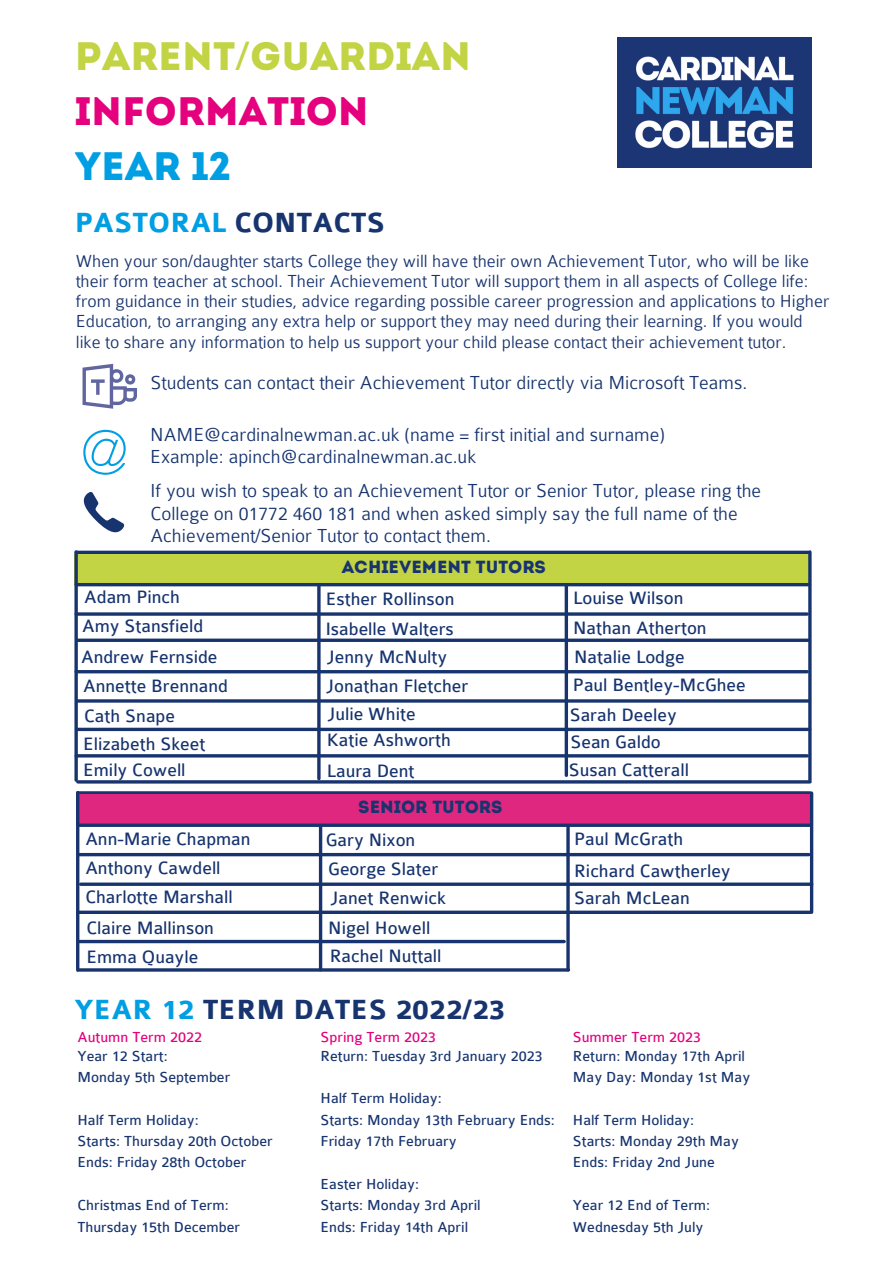
<style>
.page{position:relative;width:893px;height:1264px;background:#fff}
.page>*{position:absolute;margin:0;border:0;box-sizing:border-box;transform-origin:0 0}
.t1{font:39.6px/55.1px "Intro";color:#c2d344}
.t2{font:39.6px "Intro";color:#009ee3}
.t3{font:700 29.7px "Colaborate";color:#17346f}
.t4{font:700 29.7px "Colaborate";color:#009ee3}
.t5{font:300 20.1px/22.5px "Colaborate";color:#17346f}
.t6{font:19.2px/28.5px "Colaborate";color:#17346f}
.t7{font:300 18.6px/20.2px "Colaborate";color:#17346f}
.t8{font:17.55px "Intro";color:#17346f}
.t9{font:15.6px/21.3px "Colaborate";color:#17346f}
.t10{font:15.6px "Colaborate";color:#e5007d}
.s1{font-family:"Noto Sans"}
.s2{color:#e5007d}
.s3{color:#17346f}
.s4{color:#009ee3}
</style>
<div class="page">
<img style="left:617px;top:37px;width:194px;height:130px">
<svg style="left:82px;top:364px;width:55px;height:45px"></svg>
<svg style="left:83px;top:430px;width:43px;height:45px"></svg>
<svg style="left:83px;top:492px;width:41px;height:41px"></svg>
<svg style="left:76px;top:550px;width:732px;height:4px;background:#3d5587"></svg>
<hr style="left:76px;top:754px;width:731px;height:3px;background:#17346f">
<svg style="left:78px;top:727px;width:730px;height:4px;background:#405788"></svg>
<hr style="left:78px;top:699px;width:730px;height:3px;background:#17346f">
<hr style="left:76px;top:670px;width:731px;height:3px;background:#17346f">
<svg style="left:78px;top:638px;width:730px;height:4px;background:#3a5384"></svg>
<hr style="left:76px;top:612px;width:731px;height:3px;background:#17346f">
<hr style="left:317px;top:569px;width:3px;height:209px;background:#17346f">
<svg style="left:564px;top:586px;width:4px;height:189px"></svg>
<hr style="left:78px;top:780px;width:732px;height:3px;background:#17346f">
<div style="left:75px;top:554px;width:736px;height:30px;background:#c2d344"></div>
<hr style="left:76px;top:583px;width:733px;height:3px;background:#17346f">
<svg style="left:74px;top:552px;width:4px;height:228px"></svg>
<hr style="left:808px;top:552px;width:3px;height:228px;background:#17346f">
<hr style="left:79px;top:968px;width:489px;height:3px;background:#17346f">
<svg style="left:79px;top:939px;width:485px;height:4px;background:#495f8d"></svg>
<hr style="left:566px;top:810px;width:3px;height:159px;background:#17346f">
<svg style="left:79px;top:910px;width:731px;height:4px;background:#3a5284"></svg>
<hr style="left:81px;top:882px;width:730px;height:3px;background:#17346f">
<hr style="left:78px;top:853px;width:730px;height:3px;background:#17346f">
<hr style="left:319px;top:810px;width:3px;height:159px;background:#17346f">
<hr style="left:78px;top:791px;width:732px;height:3px;background:#17346f">
<div style="left:76px;top:794px;width:736px;height:31px;background:#df2780"></div>
<svg style="left:79px;top:823px;width:730px;height:4px;background:#353472"></svg>
<hr style="left:76px;top:792px;width:3px;height:178px;background:#17346f">
<svg style="left:809px;top:793px;width:4px;height:119px"></svg>
<h1 class="t1" style="left:75px;top:33px;width:398px">PARENT<span class="s1">/</span>GUARDIAN<br><span class="s2">INFORMATION</span></h1>
<h1 class="t2" style="left:75px;top:151px;width:157px">YEAR 12</h1>
<h2 class="t4" style="left:75px;top:207px;width:312px">PASTORAL <span class="s3">CONTACTS</span></h2>
<p class="t7" style="left:76px;top:251px;width:755px">When your son/daughter starts College they will have their own Achievement Tutor, who will be like their form teacher at school. Their Achievement Tutor will support them in all aspects of College life: from guidance in their studies, advice regarding possible career progression and applications to Higher Education, to arranging any extra help or support they may need during their learning. If you would like to share any information to help us support your child please contact their achievement tutor.</p>
<p class="t5" style="left:150px;top:371px;width:598px">Students can contact their Achievement Tutor directly via Microsoft Teams.</p>
<p class="t5" style="left:150px;top:423px;width:516px">NAME@cardinalnewman.ac.uk (name = first initial and surname)<br>Example: apinch@cardinalnewman.ac.uk</p>
<p class="t5" style="left:150px;top:479px;width:612px">If you wish to speak to an Achievement Tutor or Senior Tutor, please ring the<br>College on 01772 460 181 and when asked simply say the full name of the<br>Achievement/Senior Tutor to contact them.</p>
<p class="t8" style="left:342px;top:560px;width:206px">ACHIEVEMENT TUTORS</p>
<p class="t6" style="left:84px;top:583px;width:97px">Adam Pinch</p>
<p class="t6" style="left:573px;top:584px;width:112px">Louise Wilson</p>
<p class="t6" style="left:326px;top:585px;width:130px">Esther Rollinson</p>
<p class="t6" style="left:82px;top:611px;width:122px">Amy Stansfield</p>
<p class="t6" style="left:326px;top:614px;width:129px">Isabelle Walters</p>
<p class="t6" style="left:573px;top:613px;width:135px">Nathan Atherton</p>
<p class="t6" style="left:81px;top:643px;width:138px">Andrew Fernside</p>
<p class="t6" style="left:327px;top:643px;width:122px">Jenny McNulty</p>
<p class="t6" style="left:574px;top:643px;width:112px">Natalie Lodge</p>
<p class="t6" style="left:83px;top:672px;width:146px">Annette Brennand<br>Cath Snape<br>Elizabeth Skeet</p>
<p class="t6" style="left:326px;top:672px;width:144px">Jonathan Fletcher</p>
<p class="t6" style="left:573px;top:670px;width:174px">Paul Bentley-McGhee</p>
<p class="t6" style="left:327px;top:699px;width:90px">Julie White</p>
<p class="t6" style="left:569px;top:700px;width:109px">Sarah Deeley</p>
<p class="t6" style="left:327px;top:726px;width:126px">Katie Ashworth</p>
<p class="t6" style="left:570px;top:727px;width:92px">Sean Galdo</p>
<p class="t6" style="left:83px;top:756px;width:104px">Emily Cowell</p>
<p class="t6" style="left:327px;top:756px;width:89px">Laura Dent</p>
<p class="t6" style="left:568px;top:756px;width:122px">Susan Catterall</p>
<p class="t8" style="left:358px;top:799px;width:146px">SENIOR TUTORS</p>
<p class="t6" style="left:85px;top:824px;width:167px">Ann-Marie Chapman</p>
<p class="t6" style="left:326px;top:826px;width:91px">Gary Nixon</p>
<p class="t6" style="left:574px;top:825px;width:111px">Paul McGrath</p>
<p class="t6" style="left:85px;top:854px;width:137px">Anthony Cawdell</p>
<p class="t6" style="left:328px;top:854px;width:112px">George Slater</p>
<p class="t6" style="left:574px;top:856px;width:158px">Richard Cawtherley</p>
<p class="t6" style="left:85px;top:882px;width:149px">Charlotte Marshall</p>
<p class="t6" style="left:330px;top:883px;width:117px">Janet Renwick</p>
<p class="t6" style="left:86px;top:914px;width:129px">Claire Mallinson</p>
<p class="t6" style="left:328px;top:914px;width:104px">Nigel Howell</p>
<p class="t6" style="left:86px;top:943px;width:113px">Emma Quayle</p>
<p class="t6" style="left:329px;top:942px;width:113px">Rachel Nuttall</p>
<p class="t6" style="left:574px;top:883px;width:117px">Sarah McLean</p>
<h2 class="t3" style="left:74px;top:993px;width:432px"><span class="s4">YEAR 12</span> TERM DATES 2022/23</h2>
<p class="t10" style="left:78px;top:1029px;width:126px">Autumn Term 2022</p>
<p class="t10" style="left:320px;top:1029px;width:117px">Spring Term 2023</p>
<p class="t10" style="left:573px;top:1029px;width:130px">Summer Term 2023</p>
<p class="t9" style="left:78px;top:1045px;width:154px">Year 12 Start:<br>Monday 5th September</p>
<p class="t9" style="left:78px;top:1109px;width:197px">Half Term Holiday:<br>Starts: Thursday 20th October<br>Ends: Friday 28th October</p>
<p class="t9" style="left:78px;top:1194px;width:164px">Christmas End of Term:<br>Thursday 15th December</p>
<p class="t9" style="left:320px;top:1045px;width:223px">Return: Tuesday 3rd January 2023</p>
<p class="t9" style="left:320px;top:1087px;width:236px">Half Term Holiday:<br>Starts: Monday 13th February Ends:<br>Friday 17th February</p>
<p class="t9" style="left:320px;top:1173px;width:162px">Easter Holiday:<br>Starts: Monday 3rd April<br>Ends: Friday 14th April</p>
<p class="t9" style="left:573px;top:1045px;width:179px">Return: Monday 17th April<br>May Day: Monday 1st May</p>
<p class="t9" style="left:573px;top:1109px;width:167px">Half Term Holiday:<br>Starts: Monday 29th May<br>Ends: Friday 2nd June</p>
<p class="t9" style="left:573px;top:1194px;width:139px">Year 12 End of Term:<br>Wednesday 5th July</p>
</div>
